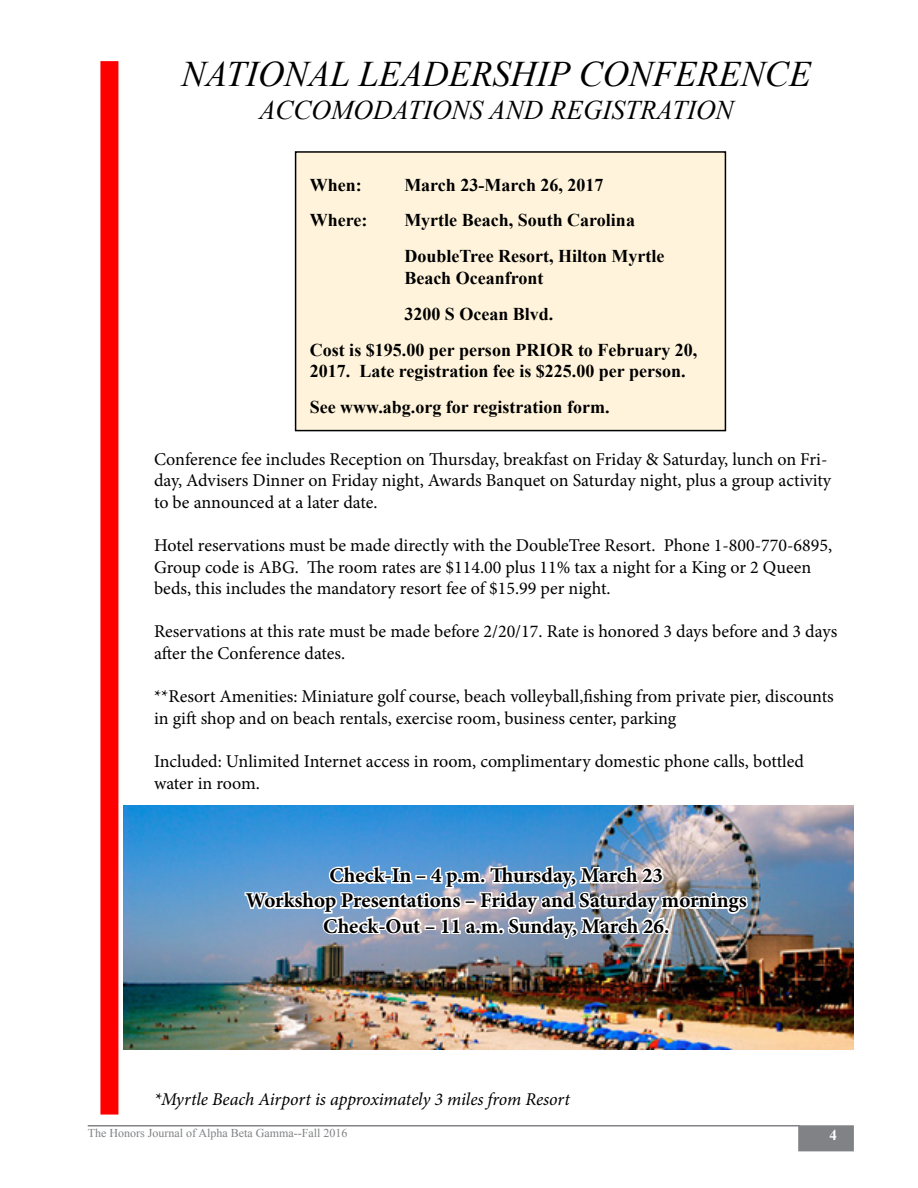
<style>
.page{position:relative;width:918px;height:1188px;background:#fff}
.page>*{position:absolute;margin:0;border:0;box-sizing:border-box;transform-origin:0 0}
.t1{font:italic 36px "Times New Roman";color:#000}
.t2{font:italic 27px "Times New Roman";color:#000}
.t3{font:700 21px/25.2px "Minion Pro";color:#000;text-align:center}
.t4{font:18px/21.6px "Minion Pro";color:#000}
.t5{font:700 18px/35.8px "Times New Roman";color:#000}
.t6{font:italic 18px "Minion Pro";letter-spacing:-.01em;color:#000}
.t7{font:700 15px "Times New Roman";color:#fff}
.t8{font:12px "Times New Roman";color:#808285}
</style>
<div class="page">
<div style="left:798px;top:1125px;width:56px;height:26px;background:#808285;border:2px solid #808285"></div>
<hr style="left:88px;top:1125px;width:712px;height:1px;background:#808285">
<img style="left:123px;top:806px;width:731px;height:244px">
<div style="left:100px;top:61px;width:18px;height:1054px;background:#f00"></div>
<div style="left:296px;top:152px;width:429px;height:279px;background:#fff4db"></div>
<div style="left:295px;top:151px;width:431px;height:280px;border:2px solid #000"></div>
<img style="left:243px;top:805px;width:507px;height:136px">
<h1 class="t1" style="left:182px;top:49px;width:631px">NATIONAL LEADERSHIP CONFERENCE</h1>
<h2 class="t2" style="left:259px;top:91px;width:476px">ACCOMODATIONS AND REGISTRATION</h2>
<p class="t5" style="left:310px;top:166px;width:54px">When:</p>
<p class="t5" style="left:404px;top:166px;width:201px">March 23-March 26, 2017</p>
<p class="t5" style="left:310px;top:202px;width:59px">Where:</p>
<p class="t5" style="left:404px;top:202px;width:262px">Myrtle Beach, South Carolina<br>DoubleTree Resort, Hilton Myrtle</p>
<p class="t5" style="left:404px;top:259px;width:141px">Beach Oceanfront</p>
<p class="t5" style="left:404px;top:295px;width:151px">3200 S Ocean Blvd.</p>
<p class="t5" style="left:310px;top:331px;width:389px">Cost is $195.00 per person PRIOR to February 20,</p>
<p class="t5" style="left:310px;top:353px;width:377px">2017. Late registration fee is $225.00 per person.<br>See www.abg.org for registration form.</p>
<p class="t4" style="left:154px;top:448px;width:679px">Conference fee includes Reception on Thursday, breakfast on Friday &amp; Saturday, lunch on Fri&shy;day, Advisers Dinner on Friday night, Awards Banquet on Saturday night, plus a group activity to be announced at a later date.</p>
<p class="t4" style="left:154px;top:534px;width:680px">Hotel reservations must be made directly with the DoubleTree Resort. Phone 1-800-770-6895,<br>Group code is ABG. The room rates are $114.00 plus 11% tax a night for a King or 2 Queen beds, this includes the mandatory resort fee of $15.99 per night.</p>
<p class="t4" style="left:154px;top:621px;width:685px">Reservations at this rate must be made before 2/20/17. Rate is honored 3 days before and 3 days after the Conference dates.</p>
<p class="t4" style="left:154px;top:686px;width:681px">**Resort Amenities: Miniature golf course, beach volleyball,fishing from private pier, discounts in gift shop and on beach rentals, exercise room, business center, parking</p>
<p class="t4" style="left:154px;top:750px;width:652px">Included: Unlimited Internet access in room, complimentary domestic phone calls, bottled water in room.</p>
<p class="t3" style="left:246px;top:863px;width:503px">Check-In – 4 p.m. Thursday, March 23<br>Workshop Presentations – Friday and Saturday mornings<br>Check-Out – 11 a.m. Sunday, March 26.</p>
<p class="t6" style="left:154px;top:1087px;width:418px">*Myrtle Beach Airport is approximately 3 miles from Resort</p>
<p class="t8" style="left:88px;top:1125px;width:261px">The Honors Journal of Alpha Beta Gamma--Fall 2016</p>
<p class="t7" style="left:830px;top:1124px;width:9px">4</p>
</div>
